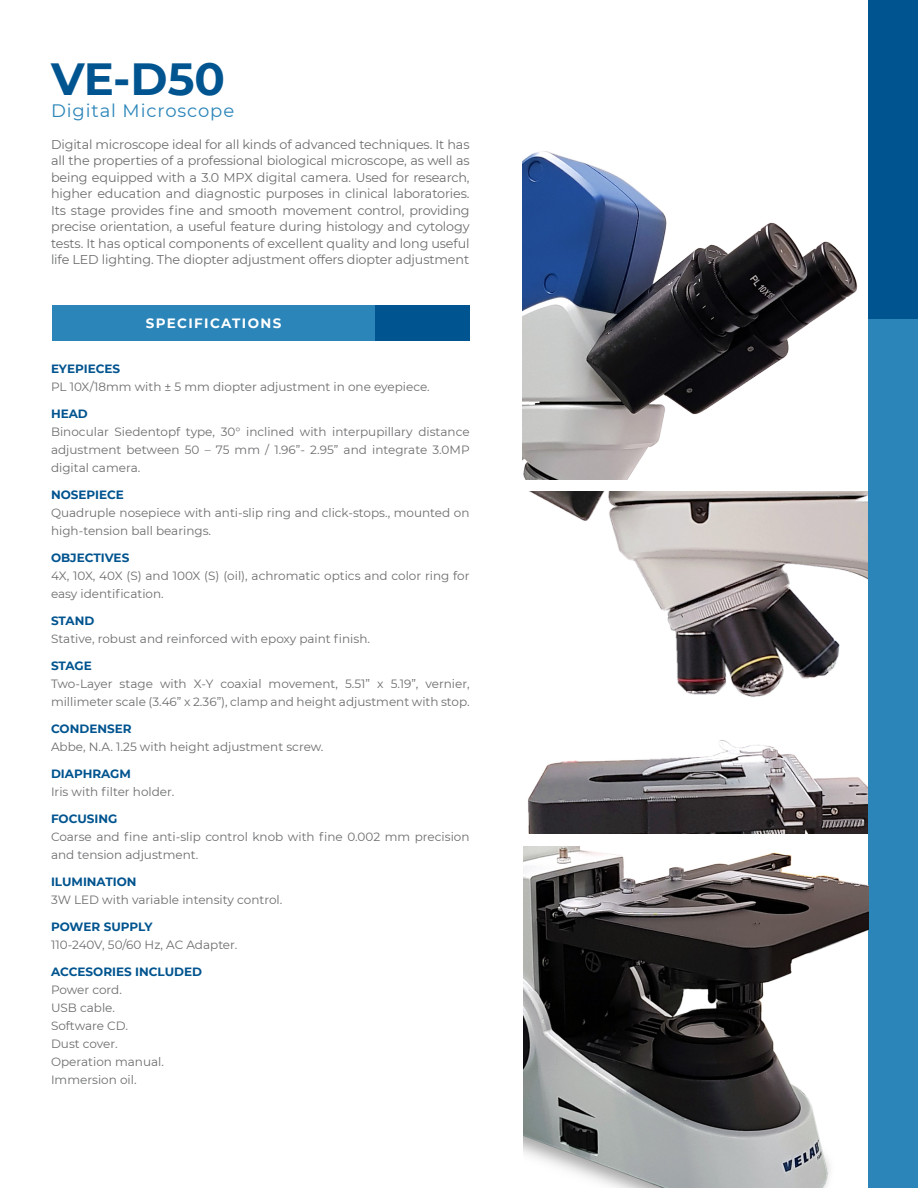
<style>
.page{position:relative;width:918px;height:1188px;background:#fff}
.page>*{position:absolute;margin:0;border:0;box-sizing:border-box;transform-origin:0 0}
.t1{font:700 45px "Montserrat";color:#00548f}
.t2{font:18px "Montserrat";letter-spacing:.05em;color:#2b85b9}
.t3{font:700 13.5px "Montserrat";letter-spacing:.1em;color:#fff}
.t4{font:12.75px/16.5px "Montserrat";letter-spacing:-.01em;color:#6c6d70;text-align:justify}
.t5{font:12px/18px "Montserrat";color:#6c6d70}
.t6{font:700 12px "Montserrat";color:#00548f}
</style>
<div class="page">
<img style="left:523px;top:151px;width:335px;height:328px">
<img style="left:528px;top:492px;width:340px;height:341px">
<div style="left:868px;top:0;width:50px;height:320px;background:#00548f"></div>
<div style="left:868px;top:320px;width:50px;height:868px;background:#2b85b9"></div>
<div style="left:375px;top:306px;width:95px;height:35px;background:#00548f"></div>
<div style="left:52px;top:306px;width:323px;height:35px;background:#2b85b9"></div>
<img style="left:524px;top:847px;width:344px;height:341px">
<p class="t1" style="left:51px;top:46px;width:176px">VE-D50</p>
<p class="t2" style="left:51px;top:98px;width:185px">Digital Microscope</p>
<p class="t4" style="left:51px;top:136px;width:420px">Digital microscope ideal for all kinds of advanced techniques. It has all the properties of a professional biological microscope, as well as being equipped with a 3.0 MPX digital camera. Used for research, higher education and diagnostic purposes in clinical laboratories.<br>Its stage provides fine and smooth movement control, providing precise orientation, a useful feature during histology and cytology tests. It has optical components of excellent quality and long useful life LED lighting. The diopter adjustment offers diopter adjustment</p>
<p class="t3" style="left:146px;top:313px;width:137px">SPECIFICATIONS</p>
<p class="t6" style="left:51px;top:360px;width:71px">EYEPIECES</p>
<p class="t5" style="left:51px;top:377px;width:380px">PL 10X/18mm with ± 5 mm diopter adjustment in one eyepiece.</p>
<p class="t6" style="left:51px;top:405px;width:38px">HEAD</p>
<p class="t5" style="left:51px;top:422px;width:420px;text-align:justify">Binocular Siedentopf type, 30° inclined with interpupillary distance adjustment between 50 – 75 mm / 1.96”- 2.95” and integrate 3.0MP digital camera.</p>
<p class="t6" style="left:51px;top:486px;width:75px">NOSEPIECE</p>
<p class="t5" style="left:51px;top:503px;width:420px">Quadruple nosepiece with anti-slip ring and click-stops., mounted on high-tension ball bearings.</p>
<p class="t6" style="left:51px;top:549px;width:80px">OBJECTIVES</p>
<p class="t5" style="left:51px;top:566px;width:420px">4X, 10X, 40X (S) and 100X (S) (oil), achromatic optics and color ring for easy identification.</p>
<p class="t6" style="left:51px;top:612px;width:45px">STAND</p>
<p class="t5" style="left:51px;top:629px;width:321px">Stative, robust and reinforced with epoxy paint finish.</p>
<p class="t6" style="left:51px;top:657px;width:42px">STAGE</p>
<p class="t5" style="left:51px;top:674px;width:420px">Two-Layer stage with X-Y coaxial movement, 5.51” x 5.19”, vernier, millimeter scale (3.46” x 2.36”), clamp and height adjustment with stop.</p>
<p class="t6" style="left:51px;top:720px;width:82px">CONDENSER</p>
<p class="t5" style="left:51px;top:737px;width:274px">Abbe, N.A. 1.25 with height adjustment screw.</p>
<p class="t6" style="left:51px;top:765px;width:82px">DIAPHRAGM</p>
<p class="t5" style="left:51px;top:782px;width:125px">Iris with filter holder.</p>
<p class="t6" style="left:51px;top:810px;width:68px">FOCUSING</p>
<p class="t5" style="left:51px;top:827px;width:420px">Coarse and fine anti-slip control knob with fine 0.002 mm precision and tension adjustment.</p>
<p class="t6" style="left:51px;top:873px;width:87px">ILUMINATION</p>
<p class="t5" style="left:51px;top:890px;width:233px">3W LED with variable intensity control.</p>
<p class="t6" style="left:51px;top:918px;width:103px">POWER SUPPLY</p>
<p class="t5" style="left:51px;top:935px;width:188px">110-240V, 50/60 Hz, AC Adapter.</p>
<p class="t6" style="left:51px;top:963px;width:153px">ACCESORIES INCLUDED</p>
<p class="t5" style="left:51px;top:980px;width:72px">Power cord.</p>
<p class="t5" style="left:51px;top:998px;width:66px">USB cable.</p>
<p class="t5" style="left:51px;top:1016px;width:79px">Software CD.</p>
<p class="t5" style="left:51px;top:1034px;width:68px">Dust cover.</p>
<p class="t5" style="left:51px;top:1052px;width:114px">Operation manual.</p>
<p class="t5" style="left:51px;top:1070px;width:87px">Immersion oil.</p>
</div>
